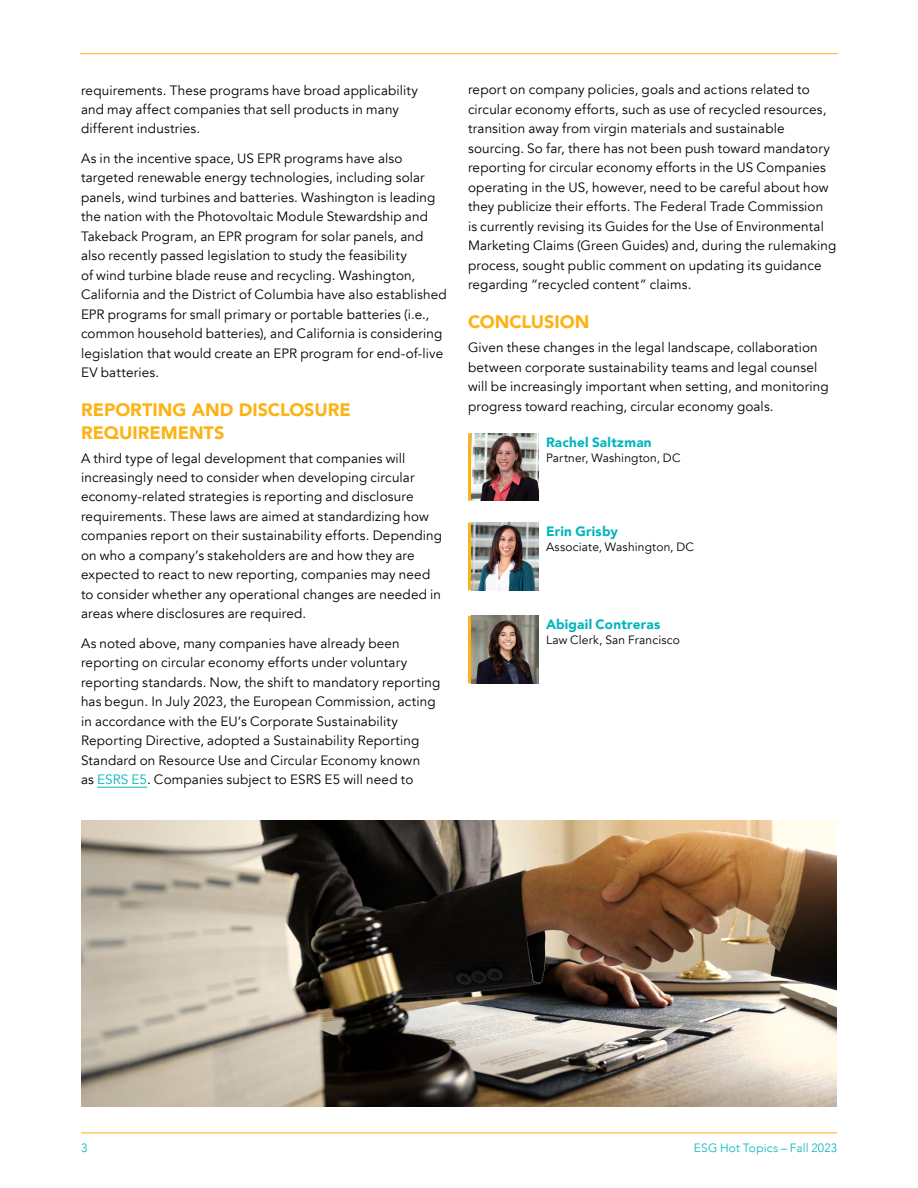
<style>
.page{position:relative;width:918px;height:1188px;background:#fff}
.page>*{position:absolute;margin:0;border:0;box-sizing:border-box;transform-origin:0 0}
.t1{font:900 18px/22.5px "Avenir";color:#fcb316}
.t2{font:13.5px/19.5px "Avenir";letter-spacing:.01em;color:#000}
.t3{font:900 13.5px "Avenir";letter-spacing:.015em;color:#00b6bc}
.t4{font:12px "Avenir";letter-spacing:.015em;color:#000}
.t5{font:300 12px "Avenir";letter-spacing:.015em;color:#00b6bb}
.s1{color:#00b6bb}
</style>
<div class="page">
<hr style="left:81px;top:1133px;width:756px;height:1px;background:#fcb316">
<hr style="left:80px;top:53px;width:758px;height:1px;background:#fcb316">
<hr style="left:97px;top:787px;width:50px;height:1px;background:#00b6bb">
<img style="left:471px;top:433px;width:67px;height:68px">
<hr style="left:468px;top:433px;width:3px;height:68px;background:#fcb316">
<img style="left:471px;top:523px;width:67px;height:67px">
<hr style="left:468px;top:523px;width:3px;height:67px;background:#fcb316">
<img style="left:471px;top:616px;width:67px;height:67px">
<hr style="left:468px;top:616px;width:3px;height:67px;background:#fcb316">
<img style="left:81px;top:821px;width:756px;height:286px">
<p class="t2" style="left:81px;top:80px;width:339px">requirements. These programs have broad applicability and may affect companies that sell products in many different industries.</p>
<p class="t2" style="left:81px;top:149px;width:367px">As in the incentive space, US EPR programs have also targeted renewable energy technologies, including solar panels, wind turbines and batteries. Washington is leading the nation with the Photovoltaic Module Stewardship and Takeback Program, an EPR program for solar panels, and also recently passed legislation to study the feasibility<br>of wind turbine blade reuse and recycling. Washington, California and the District of Columbia have also established EPR programs for small primary or portable batteries (i.e., common household batteries), and California is considering legislation that would create an EPR program for end-of-live EV batteries.</p>
<h1 class="t1" style="left:81px;top:398px;width:271px">REPORTING AND DISCLOSURE<br>REQUIREMENTS</h1>
<p class="t2" style="left:81px;top:448px;width:363px">A third type of legal development that companies will increasingly need to consider when developing circular economy-related strategies is reporting and disclosure requirements. These laws are aimed at standardizing how companies report on their sustainability efforts. Depending on who a company’s stakeholders are and how they are expected to react to new reporting, companies may need to consider whether any operational changes are needed in areas where disclosures are required.</p>
<p class="t2" style="left:81px;top:634px;width:361px">As noted above, many companies have already been reporting on circular economy efforts under voluntary reporting standards. Now, the shift to mandatory reporting has begun. In July 2023, the European Commission, acting in accordance with the EU’s Corporate Sustainability Reporting Directive, adopted a Sustainability Reporting Standard on Resource Use and Circular Economy known<br>as <span class="s1">ESRS E5</span>. Companies subject to ESRS E5 will need to</p>
<p class="t2" style="left:468px;top:80px;width:370px">report on company policies, goals and actions related to circular economy efforts, such as use of recycled resources, transition away from virgin materials and sustainable sourcing. So far, there has not been push toward mandatory reporting for circular economy efforts in the US Companies operating in the US, however, need to be careful about how they publicize their efforts. The Federal Trade Commission<br>is currently revising its Guides for the Use of Environmental Marketing Claims (Green Guides) and, during the rulemaking process, sought public comment on updating its guidance regarding “recycled content” claims.</p>
<h1 class="t1" style="left:468px;top:310px;width:123px">CONCLUSION</h1>
<p class="t2" style="left:468px;top:338px;width:362px">Given these changes in the legal landscape, collaboration between corporate sustainability teams and legal counsel will be increasingly important when setting, and monitoring progress toward reaching, circular economy goals.</p>
<p class="t3" style="left:546px;top:431px;width:107px">Rachel Saltzman</p>
<p class="t4" style="left:546px;top:451px;width:136px">Partner, Washington, DC</p>
<p class="t3" style="left:546px;top:520px;width:73px">Erin Grisby</p>
<p class="t4" style="left:546px;top:540px;width:150px">Associate, Washington, DC</p>
<p class="t3" style="left:546px;top:613px;width:116px">Abigail Contreras</p>
<p class="t4" style="left:546px;top:633px;width:135px">Law Clerk, San Francisco</p>
<p class="t5" style="left:81px;top:1141px;width:8px">3</p>
<p class="t5" style="left:694px;top:1141px;width:145px">ESG Hot Topics – Fall 2023</p>
</div>
